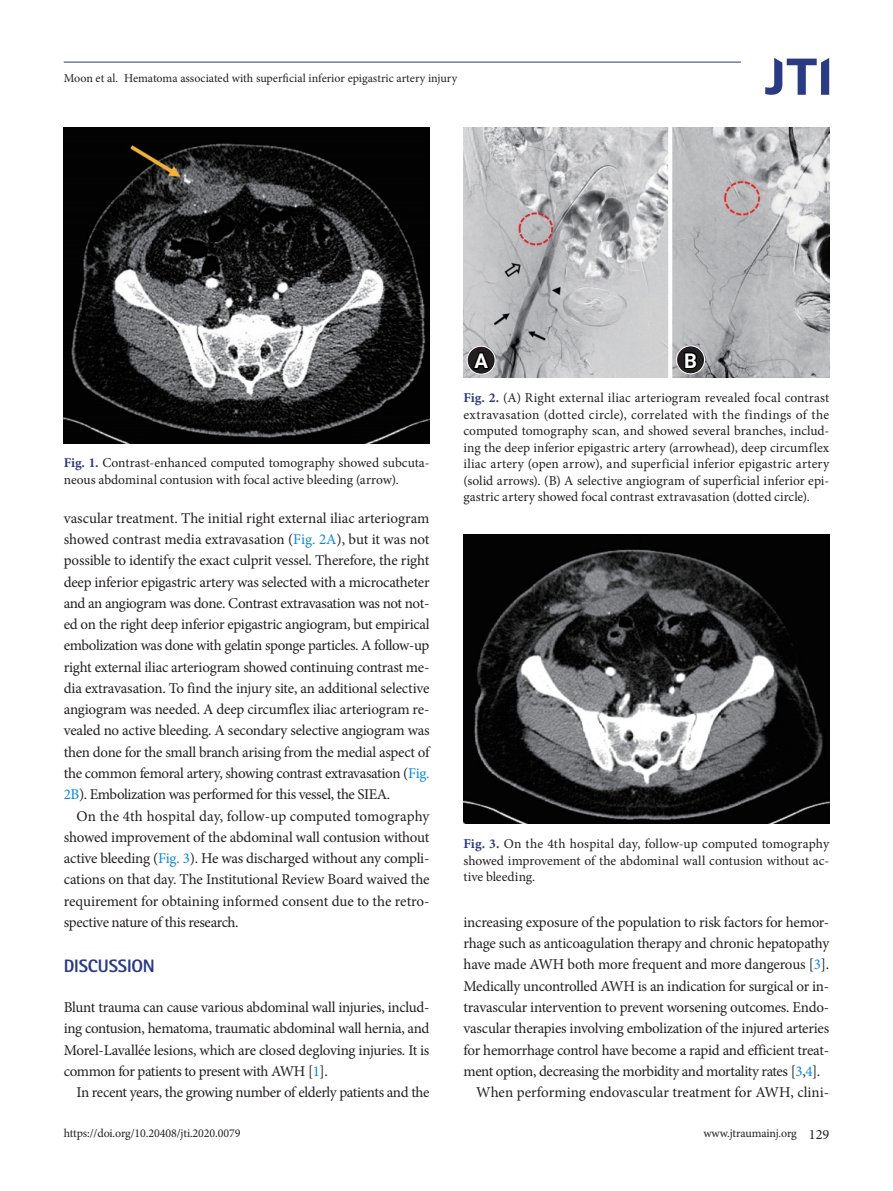
<style>
.page{position:relative;width:893px;height:1191px;background:#fff}
.page>*{position:absolute;margin:0;border:0;box-sizing:border-box;transform-origin:0 0}
.t1{font:700 20.25px "Roboto";color:#fff}
.body-title{font:800 18px "Rotis Sans Serif Std";letter-spacing:-.01em;color:#2a3a83}
.body{font:15px/21.3px "Minion Pro";letter-spacing:-.025em;color:#231f20;text-align:justify}
.body-2{font:15px "Minion Pro";color:#231f20}
.fig-caption{font:13.5px/16.5px "Minion Pro";color:#231f20;text-align:justify}
.t2{font:12px "Minion Pro";letter-spacing:-.005em;color:#231f20}
.s1{font-weight:700;color:#2a3a83}
.s2{color:#0b88de}
.s3{font-size:14.25px}
</style>
<div class="page">
<img style="left:64px;top:127px;width:365px;height:316px">
<img style="left:463px;top:128px;width:366px;height:249px">
<div style="left:677px;top:346px;width:27px;height:28px;background:#231f20;border-radius:50%"></div>
<div style="left:676px;top:345px;width:29px;height:29px;border:1px solid #fff;border-radius:50%"></div>
<svg style="left:684px;top:352px;width:14px;height:17px"></svg>
<svg style="left:467px;top:346px;width:28px;height:28px"></svg>
<div style="left:467px;top:346px;width:29px;height:29px;border:1px solid #fff;border-radius:50%"></div>
<svg style="left:470px;top:351px;width:22px;height:20px"></svg>
<img style="left:463px;top:535px;width:366px;height:288px">
<hr style="left:64px;top:62px;width:677px;height:1px;background:#2a3a83">
<svg style="left:765px;top:58px;width:64px;height:37px"></svg>
<p class="t2" style="left:64px;top:70px;width:395px">Moon et al. Hematoma associated with superficial inferior epigastric artery injury</p>
<p class="t1" style="left:474px;top:346px;width:15px">A</p>
<p class="t1" style="left:684px;top:346px;width:14px">B</p>
<p class="fig-caption" style="left:64px;top:455px;width:367px"><span class="s1">Fig. 1.</span> Contrast-enhanced computed tomography showed subcuta&shy;neous abdominal contusion with focal active bleeding (arrow).</p>
<p class="body" style="left:64px;top:507px;width:367px">vascular treatment. The initial right external iliac arteriogram showed contrast media extravasation (<span class="s2">Fig. 2A</span>), but it was not possible to identify the exact culprit vessel. Therefore, the right deep inferior epigastric artery was selected with a microcatheter and an angiogram was done. Contrast extravasation was not not&shy;ed on the right deep inferior epigastric angiogram, but empirical embolization was done with gelatin sponge particles. A follow-up right external iliac arteriogram showed continuing contrast me&shy;dia extravasation. To find the injury site, an additional selective angiogram was needed. A deep circumflex iliac arteriogram re&shy;vealed no active bleeding. A secondary selective angiogram was then done for the small branch arising from the medial aspect of the common femoral artery, showing contrast extravasation (<span class="s2">Fig.<br>2B</span>). Embolization was performed for this vessel, the SIEA.</p>
<p class="body" style="left:64px;top:805px;width:367px;text-indent:13px">On the 4th hospital day, follow-up computed tomography showed improvement of the abdominal wall contusion without active bleeding (<span class="s2">Fig. 3</span>). He was discharged without any compli&shy;cations on that day. The Institutional Review Board waived the requirement for obtaining informed consent due to the retro&shy;spective nature of this research.</p>
<p class="body-title" style="left:64px;top:954px;width:93px">DISCUSSION</p>
<p class="body" style="left:64px;top:996px;width:367px">Blunt trauma can cause various abdominal wall injuries, includ&shy;ing contusion, hematoma, traumatic abdominal wall hernia, and Morel-Lavallée lesions, which are closed degloving injuries. It is common for patients to present with AWH [<span class="s2">1</span>].</p>
<p class="body" style="left:77px;top:1081px;width:355px">In recent years, the growing number of elderly patients and the</p>
<p class="fig-caption" style="left:463px;top:390px;width:367px"><span class="s1">Fig. 2.</span> (A) Right external iliac arteriogram revealed focal contrast extravasation (dotted circle), correlated with the findings of the computed tomography scan, and showed several branches, includ&shy;ing the deep inferior epigastric artery (arrowhead), deep circumflex iliac artery (open arrow), and superficial inferior epigastric artery (solid arrows). (B) A selective angiogram of superficial inferior epi&shy;gastric artery showed focal contrast extravasation (dotted circle).</p>
<p class="fig-caption" style="left:463px;top:836px;width:367px"><span class="s1">Fig. 3.</span> On the 4th hospital day, follow-up computed tomography showed improvement of the abdominal wall contusion without ac&shy;tive bleeding.</p>
<p class="body" style="left:463px;top:911px;width:367px">increasing exposure of the population to risk factors for hemor&shy;rhage such as anticoagulation therapy and chronic hepatopathy have made AWH both more frequent and more dangerous [<span class="s2">3</span>].<br>Medically uncontrolled AWH is an indication for surgical or in&shy;travascular intervention to prevent worsening outcomes. Endo&shy;vascular therapies involving embolization of the injured arteries for hemorrhage control have become a rapid and efficient treat&shy;ment option, decreasing the morbidity and mortality rates [<span class="s2">3</span>,<span class="s2">4</span>].</p>
<p class="body-2" style="left:476px;top:1082px;width:354px">When performing endovascular treatment for AWH, clini-</p>
<p class="t2" style="left:64px;top:1125px;width:178px">https://doi.org/10.20408/jti.2020.0079</p>
<p class="t2" style="left:703px;top:1125px;width:127px">www.jtraumainj.org <span class="s3">129</span></p>
</div>
